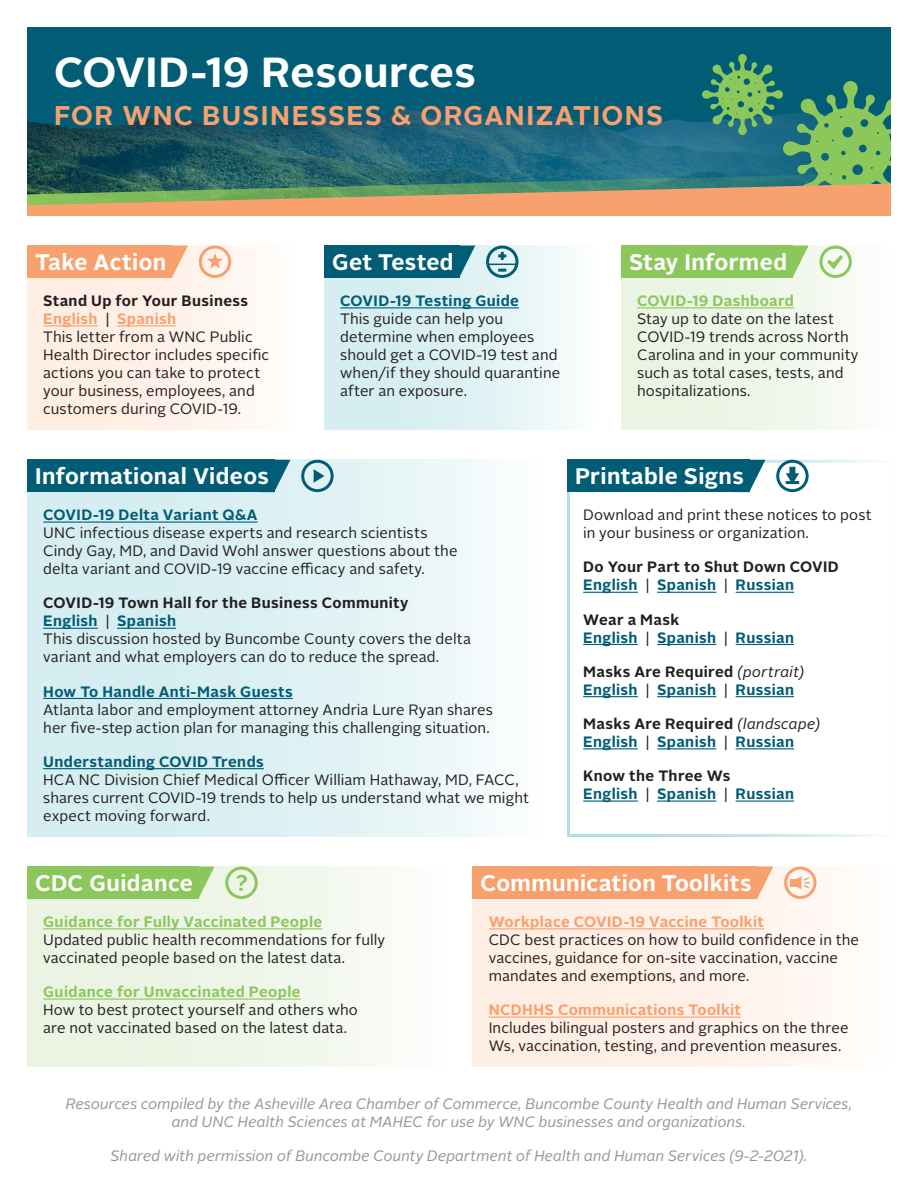
<style>
.page{position:relative;width:918px;height:1188px;background:#fff}
.page>*{position:absolute;margin:0;border:0;box-sizing:border-box;transform-origin:0 0}
.t1{font:700 42px "Alright Sans";letter-spacing:.01em;color:#fff}
.t2{font:700 27px "Alright Sans";letter-spacing:.05em;color:#f8a06e}
.Section{font:700 22.5px "Alright Sans";letter-spacing:.015em;color:#fff}
.Paragraph{font:15px/18px "Alright Sans";letter-spacing:.005em;color:#231f20}
.Paragraph-2{font:italic 15px/18px "Alright Sans";letter-spacing:.005em;color:#949698;text-align:center}
.Paragraph-3{font:700 15px/18px "Alright Sans";letter-spacing:.025em;color:#005d75}
.Paragraph-4{font:700 15px/18px "Alright Sans";letter-spacing:.025em;color:#231f20}
.s1{font-weight:700}
.s2{font-weight:700;color:#f8a06e}
.s3{font-weight:700;color:#005d75}
.s4{font-weight:700;color:#8bc75b}
.s5{color:#005d75}
.s6{font-weight:400}
.s7{color:#231f20}
.s8{font-weight:400;color:#231f20}
.s9{font-weight:400;font-style:italic;color:#231f20}
</style>
<div class="page">
<div style="left:27px;top:27px;width:864px;height:184px;background:#005d75"></div>
<svg style="left:27px;top:54px;width:864px;height:162px"></svg>
<div style="left:27px;top:460px;width:513px;height:377px;background:linear-gradient(to right,#ceebee,#f4fafb)"></div>
<div style="left:567px;top:460px;width:324px;height:377px;border:3px solid #d6eef1"></div>
<svg style="left:314px;top:469px;width:10px;height:14px"></svg>
<div style="left:301px;top:460px;width:33px;height:32px;border:3px solid #005d75;border-radius:50%"></div>
<div style="left:776px;top:460px;width:33px;height:32px;border:3px solid #005d75;border-radius:50%"></div>
<svg style="left:786px;top:473px;width:13px;height:11px"></svg>
<div style="left:789px;top:467px;width:6px;height:8px;background:#005d75"></div>
<svg style="left:274px;top:460px;width:16px;height:32px"></svg>
<div style="left:27px;top:460px;width:247px;height:32px;background:#005d75"></div>
<svg style="left:749px;top:460px;width:16px;height:32px"></svg>
<div style="left:567px;top:460px;width:182px;height:32px;background:#005d75"></div>
<hr style="left:43px;top:522px;width:215px;height:1px;background:#005d75">
<hr style="left:43px;top:628px;width:55px;height:1px;background:#005d75">
<hr style="left:117px;top:628px;width:59px;height:1px;background:#005d75">
<hr style="left:43px;top:698px;width:250px;height:1px;background:#005d75">
<hr style="left:43px;top:768px;width:221px;height:1px;background:#005d75">
<hr style="left:583px;top:592px;width:55px;height:1px;background:#005d75">
<hr style="left:657px;top:592px;width:59px;height:1px;background:#005d75">
<hr style="left:736px;top:592px;width:58px;height:1px;background:#005d75">
<hr style="left:583px;top:644px;width:55px;height:1px;background:#005d75">
<hr style="left:657px;top:644px;width:59px;height:1px;background:#005d75">
<hr style="left:736px;top:644px;width:58px;height:1px;background:#005d75">
<hr style="left:583px;top:696px;width:55px;height:1px;background:#005d75">
<hr style="left:657px;top:696px;width:59px;height:1px;background:#005d75">
<hr style="left:736px;top:696px;width:58px;height:1px;background:#005d75">
<hr style="left:583px;top:748px;width:55px;height:1px;background:#005d75">
<hr style="left:657px;top:748px;width:59px;height:1px;background:#005d75">
<hr style="left:736px;top:748px;width:58px;height:1px;background:#005d75">
<hr style="left:583px;top:801px;width:55px;height:1px;background:#005d75">
<hr style="left:657px;top:801px;width:59px;height:1px;background:#005d75">
<hr style="left:736px;top:801px;width:58px;height:1px;background:#005d75">
<div style="left:27px;top:246px;width:270px;height:184px;background:linear-gradient(to right,#ffeadd,#fffaf7)"></div>
<div style="left:324px;top:246px;width:270px;height:184px;background:linear-gradient(to right,#cdeaed,#f3fafa)"></div>
<div style="left:621px;top:246px;width:270px;height:184px;background:linear-gradient(to right,#e7f2dd,#f9fbf7)"></div>
<div style="left:199px;top:246px;width:32px;height:32px;border:3px solid #f8a06e;border-radius:50%"></div>
<svg style="left:207px;top:253px;width:16px;height:16px"></svg>
<div style="left:819px;top:246px;width:33px;height:32px;border:3px solid #8bc75b;border-radius:50%"></div>
<svg style="left:824px;top:252px;width:22px;height:20px"></svg>
<div style="left:486px;top:246px;width:32px;height:32px;border:3px solid #005d75;border-radius:50%"></div>
<svg style="left:498px;top:252px;width:8px;height:8px"></svg>
<svg style="left:498px;top:269px;width:8px;height:3px"></svg>
<hr style="left:487px;top:264px;width:30px;height:1px;background:#005d75">
<svg style="left:792px;top:246px;width:17px;height:32px"></svg>
<div style="left:621px;top:246px;width:171px;height:32px;background:#8bc75b"></div>
<svg style="left:172px;top:246px;width:16px;height:32px"></svg>
<div style="left:27px;top:246px;width:145px;height:32px;background:#f8a06e"></div>
<hr style="left:43px;top:325px;width:55px;height:1px;background:#f8a06e">
<hr style="left:117px;top:325px;width:59px;height:1px;background:#f8a06e">
<svg style="left:459px;top:246px;width:16px;height:32px"></svg>
<div style="left:324px;top:246px;width:135px;height:32px;background:#005d75"></div>
<hr style="left:340px;top:307px;width:179px;height:1px;background:#005d75">
<hr style="left:637px;top:307px;width:157px;height:1px;background:#8bc75b">
<div style="left:27px;top:867px;width:419px;height:200px;background:linear-gradient(to right,#e6f1dc,#f9fcf7)"></div>
<div style="left:472px;top:867px;width:419px;height:200px;background:linear-gradient(to right,#ffeadd,#fffaf7)"></div>
<div style="left:784px;top:867px;width:32px;height:32px;border:3px solid #f8a06e;border-radius:50%"></div>
<svg style="left:791px;top:876px;width:20px;height:14px"></svg>
<div style="left:225px;top:867px;width:33px;height:32px;border:3px solid #8bc75b;border-radius:50%"></div>
<svg style="left:236px;top:875px;width:11px;height:16px"></svg>
<svg style="left:757px;top:867px;width:16px;height:32px"></svg>
<div style="left:472px;top:867px;width:285px;height:32px;background:#f8a06e"></div>
<hr style="left:489px;top:928px;width:275px;height:1px;background:#f8a06e">
<hr style="left:489px;top:1017px;width:252px;height:1px;background:#f8a06e">
<svg style="left:198px;top:867px;width:17px;height:32px"></svg>
<div style="left:27px;top:867px;width:171px;height:32px;background:#8bc75b"></div>
<hr style="left:43px;top:928px;width:279px;height:1px;background:#8bc75b">
<hr style="left:43px;top:999px;width:258px;height:1px;background:#8bc75b">
<p class="t1" style="left:54px;top:43px;width:423px">COVID-19 Resources</p>
<p class="t2" style="left:54px;top:97px;width:611px">FOR WNC BUSINESSES &amp; ORGANIZATIONS</p>
<p class="Section" style="left:35px;top:246px;width:133px">Take Action</p>
<p class="Section" style="left:629px;top:246px;width:159px">Stay Informed</p>
<p class="Paragraph" style="left:43px;top:292px;width:228px"><span class="s1">Stand Up for Your Business<br></span><span class="s2">English</span> | <span class="s2">Spanish<br></span>This letter from a WNC Public<br>Health Director includes specific actions you can take to protect your business, employees, and customers during COVID-19.</p>
<p class="Section" style="left:332px;top:246px;width:123px">Get Tested</p>
<p class="Paragraph" style="left:340px;top:292px;width:222px"><span class="s3">COVID-19 Testing Guide<br></span>This guide can help you determine when employees should get a COVID-19 test and when/if they should quarantine after an exposure.</p>
<p class="Paragraph" style="left:637px;top:292px;width:223px"><span class="s4">COVID-19 Dashboard<br></span>Stay up to date on the latest<br>COVID-19 trends across North<br>Carolina and in your community such as total cases, tests, and hospitalizations.</p>
<p class="Section" style="left:35px;top:460px;width:235px">Informational Videos</p>
<p class="Section" style="left:575px;top:460px;width:170px">Printable Signs</p>
<p class="Paragraph" style="left:43px;top:506px;width:416px"><span class="s3">COVID-19 Delta Variant Q&amp;A<br></span>UNC infectious disease experts and research scientists Cindy Gay, MD, and David Wohl answer questions about the delta variant and COVID-19 vaccine efficacy and safety.</p>
<p class="Paragraph" style="left:43px;top:594px;width:429px"><span class="s1">COVID-19 Town Hall for the Business Community<br></span><span class="s3">English</span> | <span class="s3">Spanish<br></span>This discussion hosted by Buncombe County covers the delta variant and what employers can do to reduce the spread.</p>
<p class="Paragraph" style="left:43px;top:683px;width:451px"><span class="s3">How To Handle Anti-Mask Guests<br></span>Atlanta labor and employment attorney Andria Lure Ryan shares her five-step action plan for managing this challenging situation.</p>
<p class="Paragraph" style="left:43px;top:753px;width:487px"><span class="s3">Understanding COVID Trends<br></span>HCA NC Division Chief Medical Officer William Hathaway, MD, FACC, shares current COVID-19 trends to help us understand what we might expect moving forward.</p>
<p class="Paragraph" style="left:583px;top:506px;width:290px">Download and print these notices to post in your business or organization.</p>
<p class="Paragraph-4" style="left:583px;top:558px;width:257px">Do Your Part to Shut Down COVID<br><span class="s5">English</span> <span class="s6">|</span> <span class="s5">Spanish</span> <span class="s6">|</span> <span class="s5">Russian</span></p>
<p class="Paragraph-3" style="left:583px;top:610px;width:212px"><span class="s7">Wear a Mask<br></span>English <span class="s8">|</span> Spanish <span class="s8">|</span> Russian</p>
<p class="Paragraph-3" style="left:583px;top:663px;width:223px"><span class="s7">Masks Are Required</span> <span class="s9">(portrait)<br></span>English <span class="s8">|</span> Spanish <span class="s8">|</span> Russian</p>
<p class="Paragraph-3" style="left:583px;top:715px;width:239px"><span class="s7">Masks Are Required</span> <span class="s9">(landscape)<br></span>English <span class="s8">|</span> Spanish <span class="s8">|</span> Russian</p>
<p class="Paragraph-3" style="left:583px;top:767px;width:212px"><span class="s7">Know the Three Ws<br></span>English <span class="s8">|</span> Spanish <span class="s8">|</span> Russian</p>
<p class="Section" style="left:35px;top:867px;width:159px">CDC Guidance</p>
<p class="Paragraph" style="left:43px;top:913px;width:344px"><span class="s4">Guidance for Fully Vaccinated People<br></span>Updated public health recommendations for fully vaccinated people based on the latest data.</p>
<p class="Paragraph" style="left:43px;top:983px;width:316px"><span class="s4">Guidance for Unvaccinated People<br></span>How to best protect yourself and others who are not vaccinated based on the latest data.</p>
<p class="Section" style="left:481px;top:867px;width:273px">Communication Toolkits</p>
<p class="Paragraph" style="left:489px;top:913px;width:372px"><span class="s2">Workplace COVID-19 Vaccine Toolkit<br></span>CDC best practices on how to build confidence in the vaccines, guidance for on-site vaccination, vaccine mandates and exemptions, and more.</p>
<p class="Paragraph" style="left:489px;top:1001px;width:361px"><span class="s2">NCDHHS Communications Toolkit<br></span>Includes bilingual posters and graphics on the three<br>Ws, vaccination, testing, and prevention measures.</p>
<p class="Paragraph-2" style="left:66px;top:1095px;width:788px">Resources compiled by the Asheville Area Chamber of Commerce, Buncombe County Health and Human Services, and UNC Health Sciences at MAHEC for use by WNC businesses and organizations.</p>
<p class="Paragraph-2" style="left:111px;top:1147px;width:698px">Shared with permission of Buncombe County Department of Health and Human Services (9-2-2021).</p>
</div>
